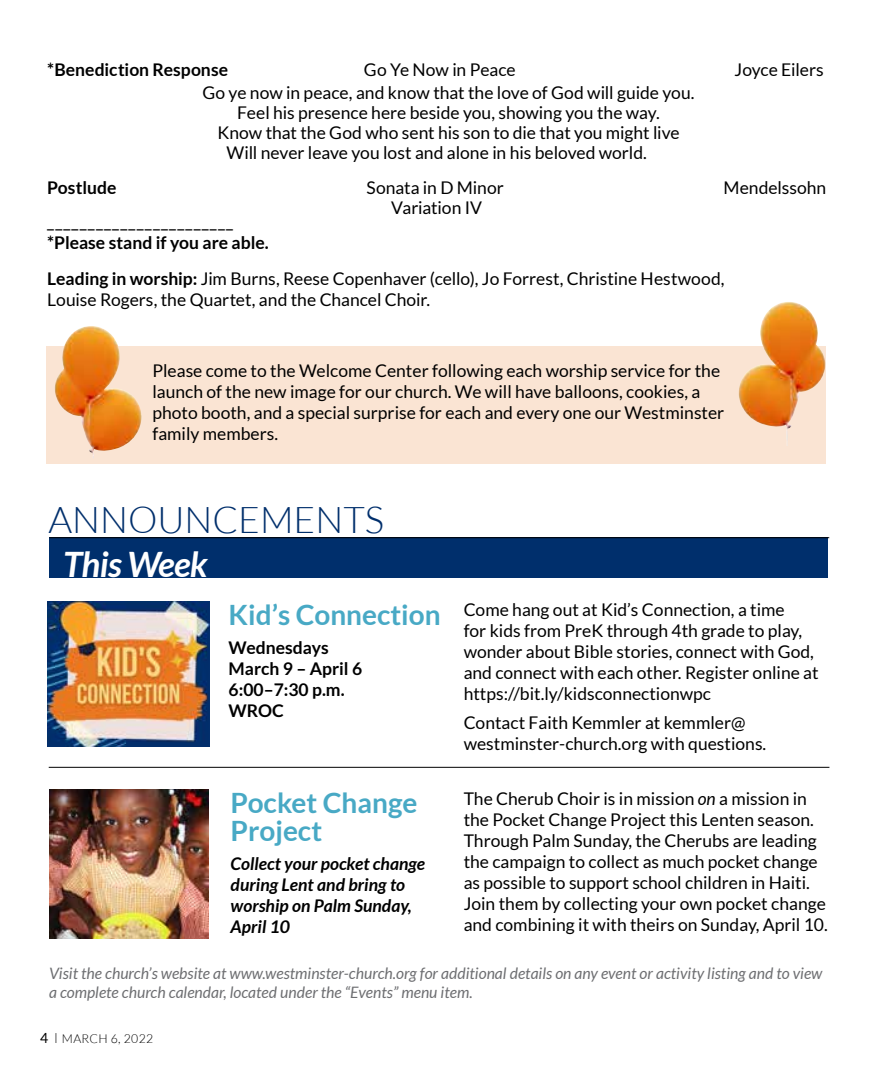
<style>
.page{position:relative;width:882px;height:1071px;background:#fff}
.page>*{position:absolute;margin:0;border:0;box-sizing:border-box;transform-origin:0 0}
.t1{font:300 36.93px "Lato";color:#002f6c}
.t2{font:italic 700 35px "Lato";letter-spacing:-.02em;color:#fff}
.t3{font:700 28px/28px "Lato";color:#48a9c5}
.t4{font:17.5px/21px "Lato";color:#000}
.t5{font:italic 700 17.5px/21px "Lato";color:#000}
.t6{font:700 17.5px/21px "Lato";color:#000}
.t7{font:italic 15.75px/19.2px "Lato";color:#6d6e71}
.t8{font:300 12.25px "Lato";letter-spacing:.03em;color:#000}
.s1{font-weight:700}
.s2{font-style:italic}
.s3{font-weight:400;font-size:14px}
.s4{font-family:"Filosofia Unicase";font-weight:400;font-size:14px}
</style>
<div class="page">
<div style="left:49px;top:537px;width:779px;height:41px;background:#002f6c"></div>
<hr style="left:49px;top:767px;width:780px;height:1px;background:#000">
<img style="left:47px;top:602px;width:163px;height:144px">
<img style="left:49px;top:790px;width:160px;height:149px">
<div style="left:46px;top:346px;width:780px;height:117px;background:#fae4d3"></div>
<img style="left:738px;top:302px;width:88px;height:144px">
<img style="left:55px;top:326px;width:87px;height:132px">
<hr style="left:49px;top:537px;width:780px;height:1px;background:#000">
<p class="t6" style="left:47px;top:59px;width:182px">*Benediction Response</p>
<p class="t4" style="left:364px;top:59px;width:153px">Go Ye Now in Peace</p>
<p class="t4" style="left:735px;top:59px;width:91px">Joyce Eilers</p>
<p class="t4" style="left:202px;top:82px;width:494px">Go ye now in peace, and know that the love of God will guide you.</p>
<p class="t4" style="left:237px;top:102px;width:424px">Feel his presence here beside you, showing you the way.</p>
<p class="t4" style="left:217px;top:122px;width:464px">Know that the God who sent his son to die that you might live</p>
<p class="t4" style="left:226px;top:143px;width:422px">Will never leave you lost and alone in his beloved world.</p>
<p class="t6" style="left:47px;top:177px;width:71px">Postlude</p>
<p class="t4" style="left:367px;top:178px;width:139px">Sonata in D Minor</p>
<p class="t4" style="left:723px;top:178px;width:104px">Mendelssohn</p>
<p class="t4" style="left:391px;top:197px;width:92px">Variation IV</p>
<p class="t4" style="left:47px;top:211px;width:187px">_______________________</p>
<p class="t4" style="left:47px;top:224px;width:679px;line-height:36.8px"><span class="s1">*Please stand if you are able.<br>Leading in worship:</span> Jim Burns, Reese Copenhaver (cello), Jo Forrest, Christine Hestwood,</p>
<p class="t4" style="left:47px;top:290px;width:384px">Louise Rogers, the Quartet, and the Chancel Choir.</p>
<p class="t4" style="left:152px;top:360px;width:573px">Please come to the Welcome Center following each worship service for the launch of the new image for our church. We will have balloons, cookies, a photo booth, and a special surprise for each and every one our Westminster family members.</p>
<h1 class="t1" style="left:48px;top:500px;width:337px">ANNOUNCEMENTS</h1>
<h2 class="t2" style="left:63px;top:544px;width:146px">This Week</h2>
<h3 class="t3" style="left:229px;top:601px;width:214px">Kid’s Connection</h3>
<p class="t6" style="left:229px;top:637px;width:135px">Wednesdays<br>March 9 – April 6<br>6:00–7:30 p.m.<br>WROC</p>
<h3 class="t3" style="left:231px;top:789px;width:188px">Pocket Change<br>Project</h3>
<p class="t5" style="left:231px;top:854px;width:196px">Collect your pocket change during Lent and bring to worship on Palm Sunday,<br>April 10</p>
<p class="t4" style="left:464px;top:599px;width:357px">Come hang out at Kid’s Connection, a time<br>for kids from PreK through 4th grade to play, wonder about Bible stories, connect with God, and connect with each other. Register online at https://bit.ly/kidsconnectionwpc</p>
<p class="t4" style="left:464px;top:712px;width:304px">Contact Faith Kemmler at kemmler@ westminster-church.org with questions.</p>
<p class="t4" style="left:464px;top:788px;width:366px">The Cherub Choir is in mission <span class="s2">on</span> a mission in the Pocket Change Project this Lenten season.<br>Through Palm Sunday, the Cherubs are leading the campaign to collect as much pocket change as possible to support school children in Haiti.<br>Join them by collecting your own pocket change and combining it with theirs on Sunday, April 10.</p>
<p class="t7" style="left:49px;top:964px;width:775px">Visit the church’s website at www.westminster-church.org for additional details on any event or activity listing and to view a complete church calendar, located under the “Events” menu item.</p>
<p class="t8" style="left:40px;top:1032px;width:115px"><span class="s3">4</span> <span class="s4">|</span> MARCH 6, 2022</p>
</div>
